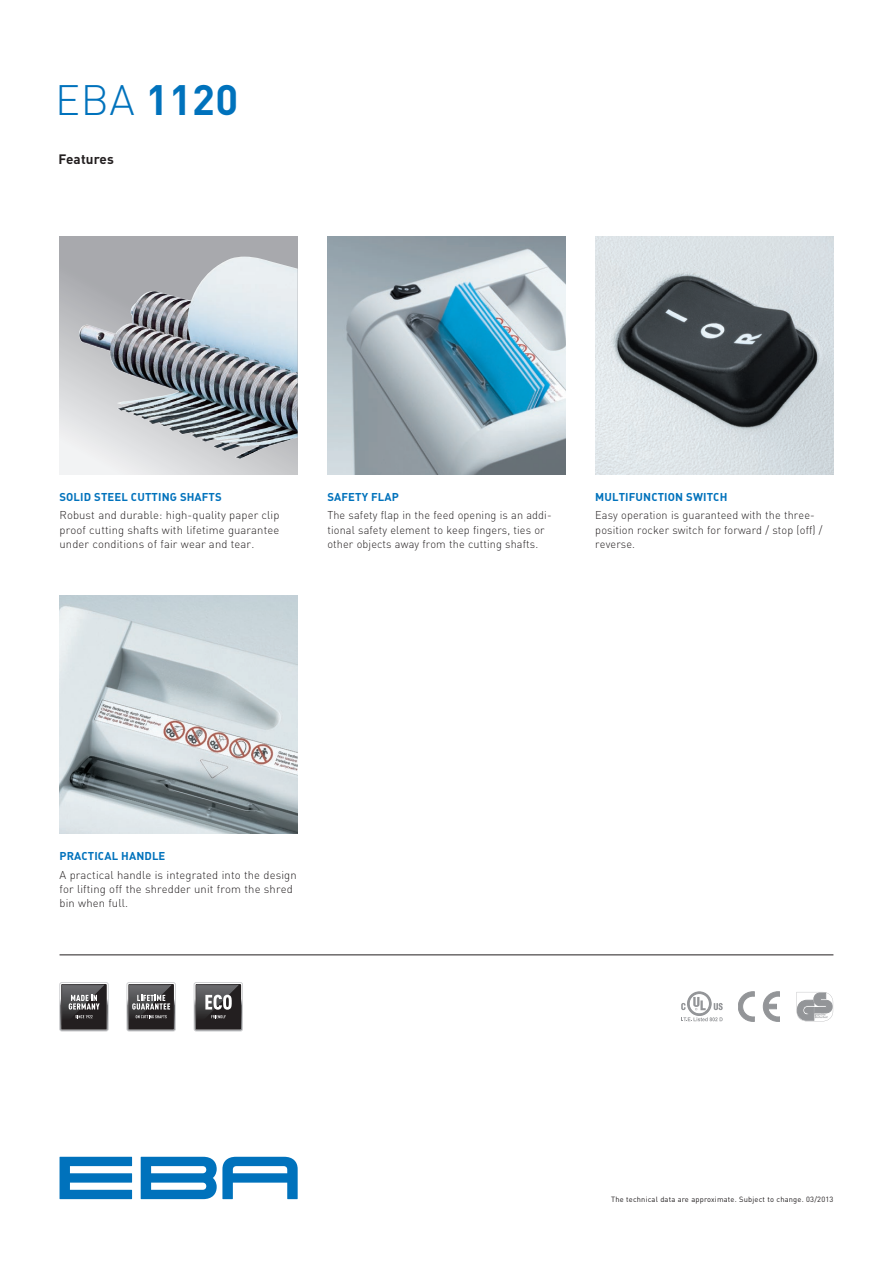
<style>
.page{position:relative;width:893px;height:1263px;background:#fff}
.page>*{position:absolute;margin:0;border:0;box-sizing:border-box;transform-origin:0 0}
.t1{font:700 42px "DIN";color:#0072bc}
.t2{font:700 13.5px "DIN";letter-spacing:.01em;color:#231f20}
.t3{font:300 11.25px/14.2px "DIN";letter-spacing:.01em;color:#231f20}
.t4{font:700 11.25px "DIN";letter-spacing:.01em;color:#0072bc}
.t5{font:7.5px "DIN";letter-spacing:.025em;color:#231f20}
.s1{font-weight:300}
</style>
<div class="page">
<svg style="left:60px;top:1157px;width:72px;height:42px"></svg>
<svg style="left:141px;top:1157px;width:157px;height:42px"></svg>
<svg style="left:60px;top:236px;width:238px;height:238px;background:#c2c3c6"></svg>
<img style="left:77px;top:257px;width:221px;height:202px">
<img style="left:60px;top:595px;width:238px;height:238px">
<img style="left:327px;top:236px;width:239px;height:238px">
<img style="left:595px;top:236px;width:238px;height:238px">
<hr style="left:60px;top:954px;width:773px;height:1px;background:#231f20">
<svg style="left:738px;top:992px;width:16px;height:29px"></svg>
<svg style="left:763px;top:992px;width:16px;height:29px"></svg>
<svg style="left:796px;top:992px;width:37px;height:29px"></svg>
<div style="left:687px;top:991px;width:25px;height:25px;border:1px solid #939598;border-radius:50%"></div>
<svg style="left:681px;top:992px;width:42px;height:29px"></svg>
<svg style="left:60px;top:982px;width:48px;height:49px;background:#5b595a"></svg>
<svg style="left:127px;top:982px;width:48px;height:49px;background:#5f5d5f"></svg>
<svg style="left:194px;top:982px;width:49px;height:49px;background:#605e5f"></svg>
<h1 class="t1" style="left:55px;top:72px;width:184px"><span class="s1">EBA</span> 1120</h1>
<p class="t2" style="left:58px;top:151px;width:57px">Features</p>
<p class="t4" style="left:60px;top:489px;width:164px">SOLID STEEL CUTTING SHAFTS</p>
<p class="t3" style="left:60px;top:508px;width:222px;text-align:justify">Robust and durable: high-quality paper clip proof cutting shafts with lifetime guarantee under conditions of fair wear and tear.</p>
<p class="t4" style="left:327px;top:489px;width:73px">SAFETY FLAP</p>
<p class="t3" style="left:327px;top:508px;width:226px">The safety flap in the feed opening is an addi&shy;tional safety element to keep fingers, ties or other objects away from the cutting shafts.</p>
<p class="t4" style="left:595px;top:489px;width:134px">MULTIFUNCTION SWITCH</p>
<p class="t3" style="left:595px;top:508px;width:229px">Easy operation is guaranteed with the three&shy;position rocker switch for forward / stop (off) / reverse.</p>
<p class="t4" style="left:60px;top:848px;width:107px">PRACTICAL HANDLE</p>
<p class="t3" style="left:60px;top:867px;width:239px">A practical handle is integrated into the design for lifting off the shredder unit from the shred bin when full.</p>
<p class="t5" style="left:611px;top:1195px;width:224px">The technical data are approximate. Subject to change. 03/2013</p>
</div>
